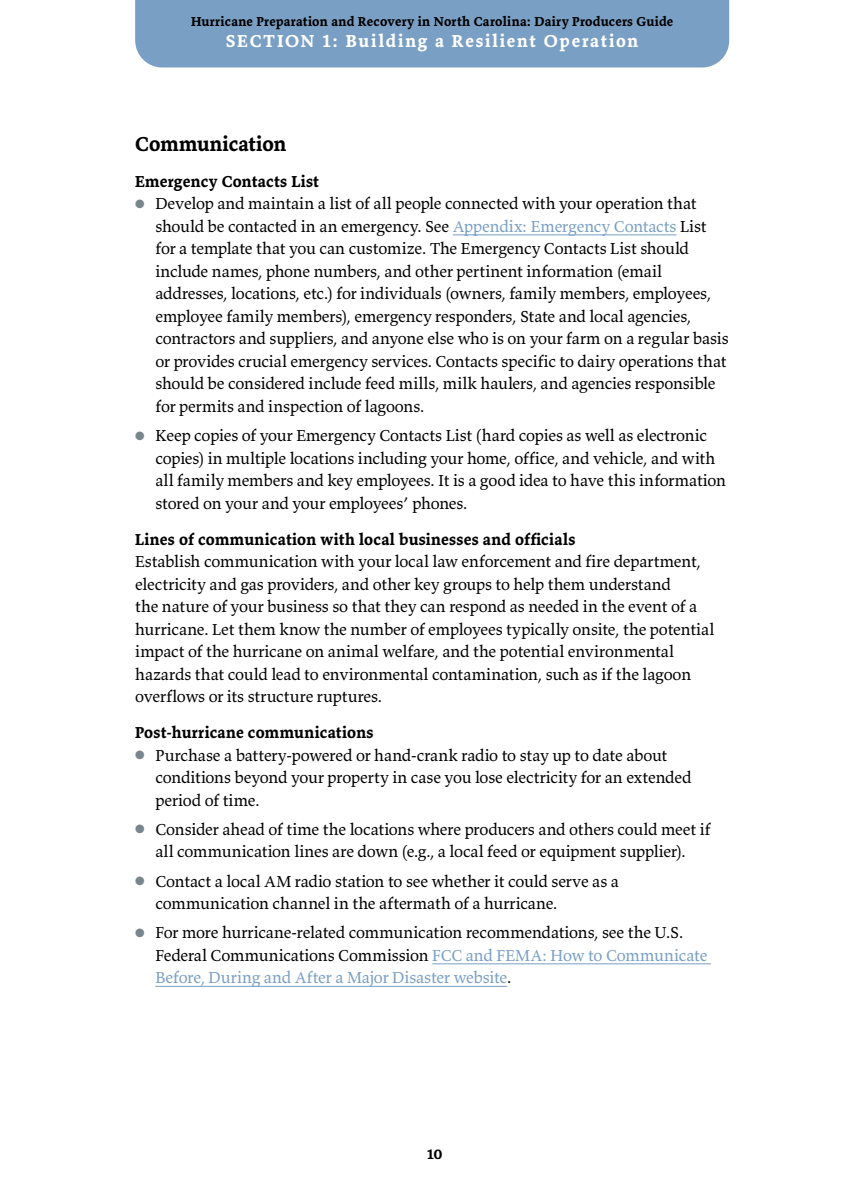
<style>
.page{position:relative;width:864px;height:1188px;background:#fff}
.page>*{position:absolute;margin:0;border:0;box-sizing:border-box;transform-origin:0 0}
.t1{font:700 21px "Valkyrie T3";color:#000}
.t2{font:700 18px "Valkyrie T3";letter-spacing:.095em;color:#fff}
.t3{font:16.5px/22.5px "Valkyrie T3";letter-spacing:-.01em;color:#000}
.t4{font:700 16.5px "Valkyrie T3";letter-spacing:.015em;color:#000}
.t5{font:700 15px "Valkyrie T3";color:#000}
.t6{font:700 13.5px "Valkyrie T3";letter-spacing:.02em;color:#000}
.s1{color:#79858d}
.s2{color:#799fc4}
</style>
<div class="page">
<div style="left:135px;top:0;width:594px;height:68px;background:#799fc4"></div>
<hr style="left:453px;top:235px;width:223px;height:1px;background:#799fc4">
<hr style="left:432px;top:964px;width:279px;height:1px;background:#799fc4">
<hr style="left:155px;top:986px;width:352px;height:1px;background:#799fc4">
<p class="t6" style="left:191px;top:13px;width:484px">Hurricane Preparation and Recovery in North Carolina: Dairy Producers Guide</p>
<p class="t2" style="left:226px;top:30px;width:414px">SECTION 1: Building a Resilient Operation</p>
<p class="t1" style="left:135px;top:131px;width:153px">Communication</p>
<p class="t4" style="left:135px;top:171px;width:185px">Emergency Contacts List</p>
<p class="t3" style="left:155px;top:192px;width:575px;text-indent:-20px"><span class="s1">●</span> Develop and maintain a list of all people connected with your operation that should be contacted in an emergency. See <span class="s2">Appendix: Emergency Contacts</span> List for a template that you can customize. The Emergency Contacts List should include names, phone numbers, and other pertinent information (email addresses, locations, etc.) for individuals (owners, family members, employees, employee family members), emergency responders, State and local agencies, contractors and suppliers, and anyone else who is on your farm on a regular basis or provides crucial emergency services. Contacts specific to dairy operations that should be considered include feed mills, milk haulers, and agencies responsible for permits and inspection of lagoons.</p>
<p class="t3" style="left:155px;top:424px;width:572px;text-indent:-20px"><span class="s1">●</span> Keep copies of your Emergency Contacts List (hard copies as well as electronic copies) in multiple locations including your home, office, and vehicle, and with all family members and key employees. It is a good idea to have this information stored on your and your employees’ phones.</p>
<p class="t4" style="left:135px;top:529px;width:442px">Lines of communication with local businesses and officials</p>
<p class="t3" style="left:135px;top:550px;width:581px">Establish communication with your local law enforcement and fire department, electricity and gas providers, and other key groups to help them understand<br>the nature of your business so that they can respond as needed in the event of a hurricane. Let them know the number of employees typically onsite, the potential impact of the hurricane on animal welfare, and the potential environmental hazards that could lead to environmental contamination, such as if the lagoon overflows or its structure ruptures.</p>
<p class="t4" style="left:135px;top:722px;width:240px">Post-hurricane communications</p>
<p class="t3" style="left:155px;top:743px;width:538px;text-indent:-20px"><span class="s1">●</span> Purchase a battery-powered or hand-crank radio to stay up to date about conditions beyond your property in case you lose electricity for an extended period of time.</p>
<p class="t3" style="left:135px;top:818px;width:577px;text-align:center"><span class="s1">●</span> Consider ahead of time the locations where producers and others could meet if all communication lines are down (e.g., a local feed or equipment supplier).</p>
<p class="t3" style="left:155px;top:869px;width:465px;text-indent:-20px"><span class="s1">●</span> Contact a local AM radio station to see whether it could serve as a communication channel in the aftermath of a hurricane.</p>
<p class="t3" style="left:155px;top:921px;width:554px;text-indent:-20px"><span class="s1">●</span> For more hurricane-related communication recommendations, see the U.S.<br>Federal Communications Commission <span class="s2">FCC and FEMA: How to Communicate<br>Before, During and After a Major Disaster website</span>.</p>
<p class="t5" style="left:427px;top:1144px;width:18px">10</p>
</div>
